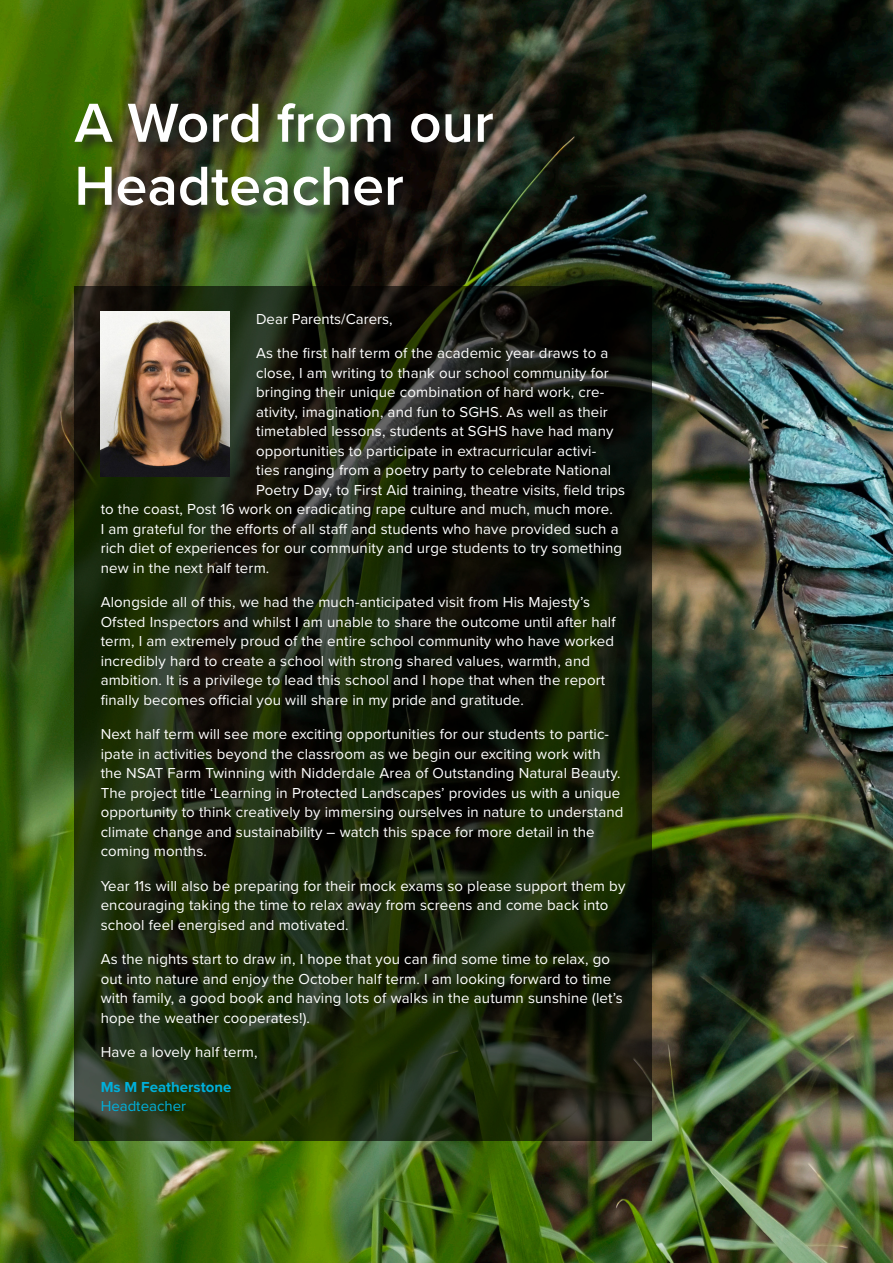
<style>
.page{position:relative;width:893px;height:1263px;background:#fff}
.page>*{position:absolute;margin:0;border:0;box-sizing:border-box;transform-origin:0 0}
.Heading_1{font:600 57px/63px "Proxima Nova";color:#fff}
.t1{font:15px/19.5px "Proxima Nova";letter-spacing:.01em;color:#fff}
.t2{font:700 15px/19.5px "Proxima Nova";color:#00b0db}
.s1{font-weight:400}
</style>
<div class="page">
<img style="left:0;top:0;width:893px;height:1263px">
<svg style="left:74px;top:287px;width:578px;height:854px;background:#17200c"></svg>
<div style="left:75px;top:103px;width:433px;height:118px;background:#231f20;opacity:.75"></div>
<img style="left:101px;top:312px;width:129px;height:165px">
<p class="Heading_1" style="left:74px;top:90px;width:421px">A Word from our<br>Headteacher</p>
<p class="t1" style="left:256px;top:308px;width:138px">Dear Parents/Carers,</p>
<p class="t1" style="left:256px;top:343px;width:354px">As the first half term of the academic year draws to a</p>
<p class="t1" style="left:256px;top:362px;width:354px">close, I am writing to thank our school community for</p>
<p class="t1" style="left:256px;top:382px;width:350px">bringing their unique combination of hard work, cre-</p>
<p class="t1" style="left:256px;top:401px;width:353px">ativity, imagination, and fun to SGHS. As well as their</p>
<p class="t1" style="left:256px;top:421px;width:359px">timetabled lessons, students at SGHS have had many</p>
<p class="t1" style="left:256px;top:440px;width:342px">opportunities to participate in extracurricular activi-</p>
<p class="t1" style="left:256px;top:460px;width:356px">ties ranging from a poetry party to celebrate National</p>
<p class="t1" style="left:256px;top:479px;width:371px">Poetry Day, to First Aid training, theatre visits, field trips</p>
<p class="t1" style="left:101px;top:499px;width:514px">to the coast, Post 16 work on eradicating rape culture and much, much more.</p>
<p class="t1" style="left:101px;top:518px;width:519px">I am grateful for the efforts of all staff and students who have provided such a</p>
<p class="t1" style="left:101px;top:538px;width:523px">rich diet of experiences for our community and urge students to try something</p>
<p class="t1" style="left:101px;top:557px;width:170px">new in the next half term.</p>
<p class="t1" style="left:101px;top:592px;width:516px">Alongside all of this, we had the much-anticipated visit from His Majesty’s Ofsted Inspectors and whilst I am unable to share the outcome until after half term, I am extremely proud of the entire school community who have worked incredibly hard to create a school with strong shared values, warmth, and ambition. It is a privilege to lead this school and I hope that when the report finally becomes official you will share in my pride and gratitude.</p>
<p class="t1" style="left:101px;top:724px;width:524px">Next half term will see more exciting opportunities for our students to partic&shy;ipate in activities beyond the classroom as we begin our exciting work with the NSAT Farm Twinning with Nidderdale Area of Outstanding Natural Beauty.<br>The project title ‘Learning in Protected Landscapes’ provides us with a unique opportunity to think creatively by immersing ourselves in nature to understand climate change and sustainability – watch this space for more detail in the coming months.</p>
<p class="t1" style="left:101px;top:875px;width:526px">Year 11s will also be preparing for their mock exams so please support them by encouraging taking the time to relax away from screens and come back into school feel energised and motivated.</p>
<p class="t1" style="left:101px;top:949px;width:524px">As the nights start to draw in, I hope that you can find some time to relax, go out into nature and enjoy the October half term. I am looking forward to time with family, a good book and having lots of walks in the autumn sunshine (let’s hope the weather cooperates!).</p>
<p class="t1" style="left:101px;top:1042px;width:158px">Have a lovely half term,</p>
<p class="t2" style="left:101px;top:1077px;width:132px">Ms M Featherstone<br><span class="s1">Headteacher</span></p>
</div>
